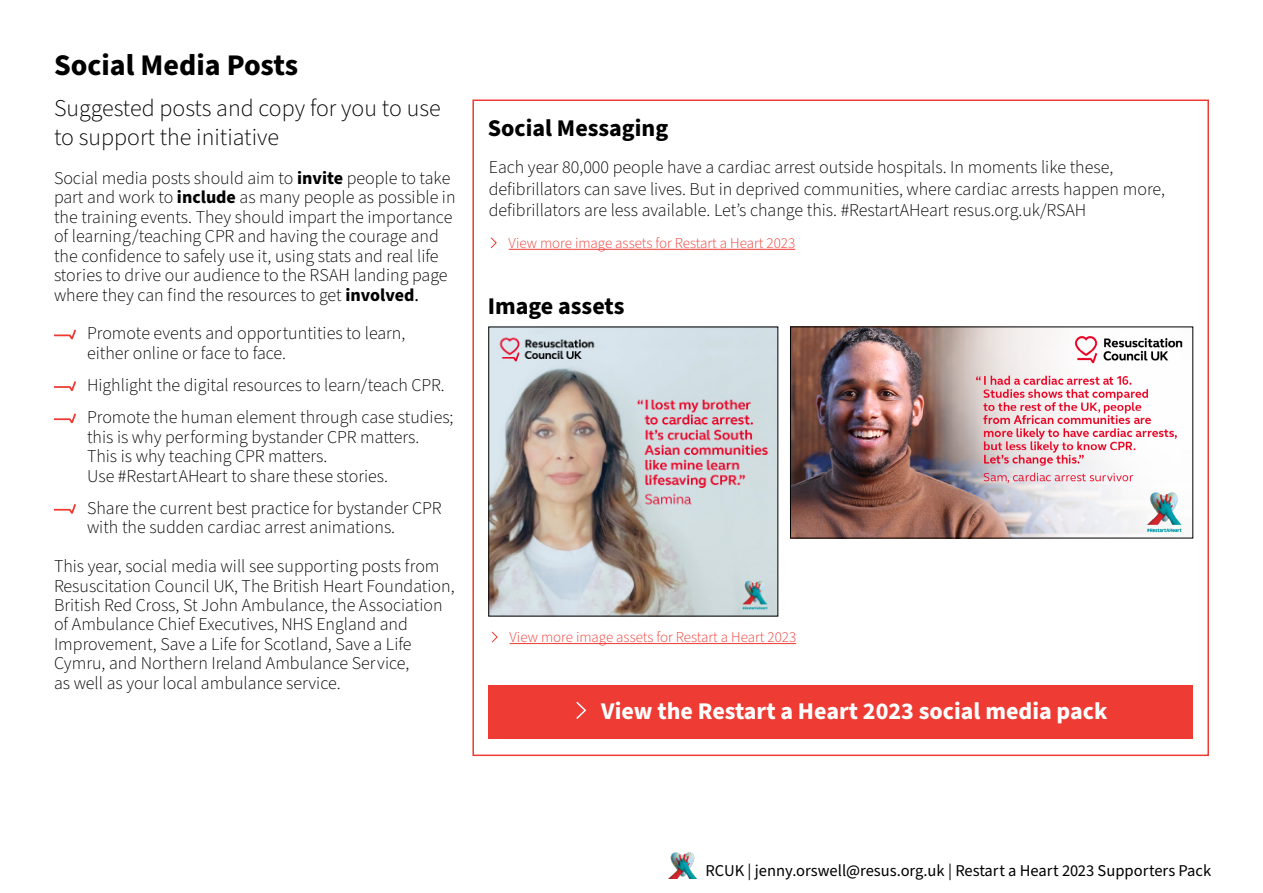
<style>
.page{position:relative;width:1263px;height:893px;background:#fff}
.page>*{position:absolute;margin:0;border:0;box-sizing:border-box;transform-origin:0 0}
.t1{font:700 30px "Source Sans Pro";color:#000}
.t2{font:300 24px/28.8px "Source Sans Pro";color:#000}
.t3{font:700 24px "Source Sans Pro";color:#fff}
.t4{font:700 24px "Source Sans Pro";color:#000}
.t5{font:300 18px/19.5px "Source Sans Pro";color:#000}
.t6{font:16.5px "Source Sans Pro";color:#000}
.t7{font:300 15px "Source Sans Pro";color:#ee3b34}
.s1{font-weight:700}
.s2{font-weight:400}
</style>
<div class="page">
<img style="left:669px;top:852px;width:28px;height:27px">
<hr style="left:509px;top:249px;width:286px;height:1px;background:#ee3b34">
<svg style="left:490px;top:237px;width:7px;height:12px"></svg>
<svg style="left:54px;top:330px;width:22px;height:9px"></svg>
<svg style="left:54px;top:381px;width:22px;height:10px"></svg>
<svg style="left:54px;top:413px;width:22px;height:10px"></svg>
<svg style="left:54px;top:504px;width:22px;height:10px"></svg>
<hr style="left:510px;top:643px;width:286px;height:1px;background:#ee3b34">
<svg style="left:491px;top:631px;width:7px;height:12px"></svg>
<div style="left:489px;top:685px;width:704px;height:54px;background:#ee3b34"></div>
<svg style="left:576px;top:701px;width:11px;height:18px"></svg>
<img style="left:490px;top:329px;width:286px;height:285px">
<img style="left:792px;top:329px;width:391px;height:207px">
<h1 class="t1" style="left:54px;top:45px;width:246px">Social Media Posts</h1>
<h2 class="t2" style="left:54px;top:94px;width:388px">Suggested posts and copy for you to use to support the initiative</h2>
<p class="t5" style="left:54px;top:169px;width:403px">Social media posts should aim to <span class="s1">invite</span> people to take part and work to <span class="s1">include</span> as many people as possible in the training events. They should impart the importance of learning/teaching CPR and having the courage and the confidence to safely use it, using stats and real life stories to drive our audience to the RSAH landing page where they can find the resources to get <span class="s1">involved</span><span class="s2">.</span></p>
<p class="t5" style="left:87px;top:324px;width:320px">Promote events and opportuntities to learn, either online or face to face.</p>
<p class="t5" style="left:87px;top:369px;width:368px;line-height:32.2px">Highlight the digital resources to learn/teach CPR.<br>Promote the human element through case studies;</p>
<p class="t5" style="left:87px;top:427px;width:334px">this is why performing bystander CPR matters.<br>This is why teaching CPR matters.<br>Use #RestartAHeart to share these stories.</p>
<p class="t5" style="left:87px;top:499px;width:356px">Share the current best practice for bystander CPR with the sudden cardiac arrest animations.</p>
<p class="t5" style="left:54px;top:557px;width:402px">This year, social media will see supporting posts from Resuscitation Council UK, The British Heart Foundation, British Red Cross, St John Ambulance, the Association of Ambulance Chief Executives, NHS England and Improvement, Save a Life for Scotland, Save a Life Cymru, and Northern Ireland Ambulance Service,<br>as well as your local ambulance service.</p>
<h2 class="t4" style="left:488px;top:112px;width:182px">Social Messaging</h2>
<p class="t5" style="left:489px;top:157px;width:678px;line-height:21.6px">Each year 80,000 people have a cardiac arrest outside hospitals. In moments like these, defibrillators can save lives. But in deprived communities, where cardiac arrests happen more, defibrillators are less available. Let’s change this. #RestartAHeart resus.org.uk/RSAH</p>
<p class="t7" style="left:509px;top:233px;width:288px">View more image assets for Restart a Heart 2023</p>
<h2 class="t4" style="left:488px;top:290px;width:138px">Image assets</h2>
<p class="t7" style="left:510px;top:627px;width:288px">View more image assets for Restart a Heart 2023</p>
<h2 class="t3" style="left:601px;top:695px;width:508px">View the Restart a Heart 2023 social media pack</h2>
<p class="t6" style="left:705px;top:859px;width:507px">RCUK | jenny.orswell@resus.org.uk | Restart a Heart 2023 Supporters Pack</p>
</div>
